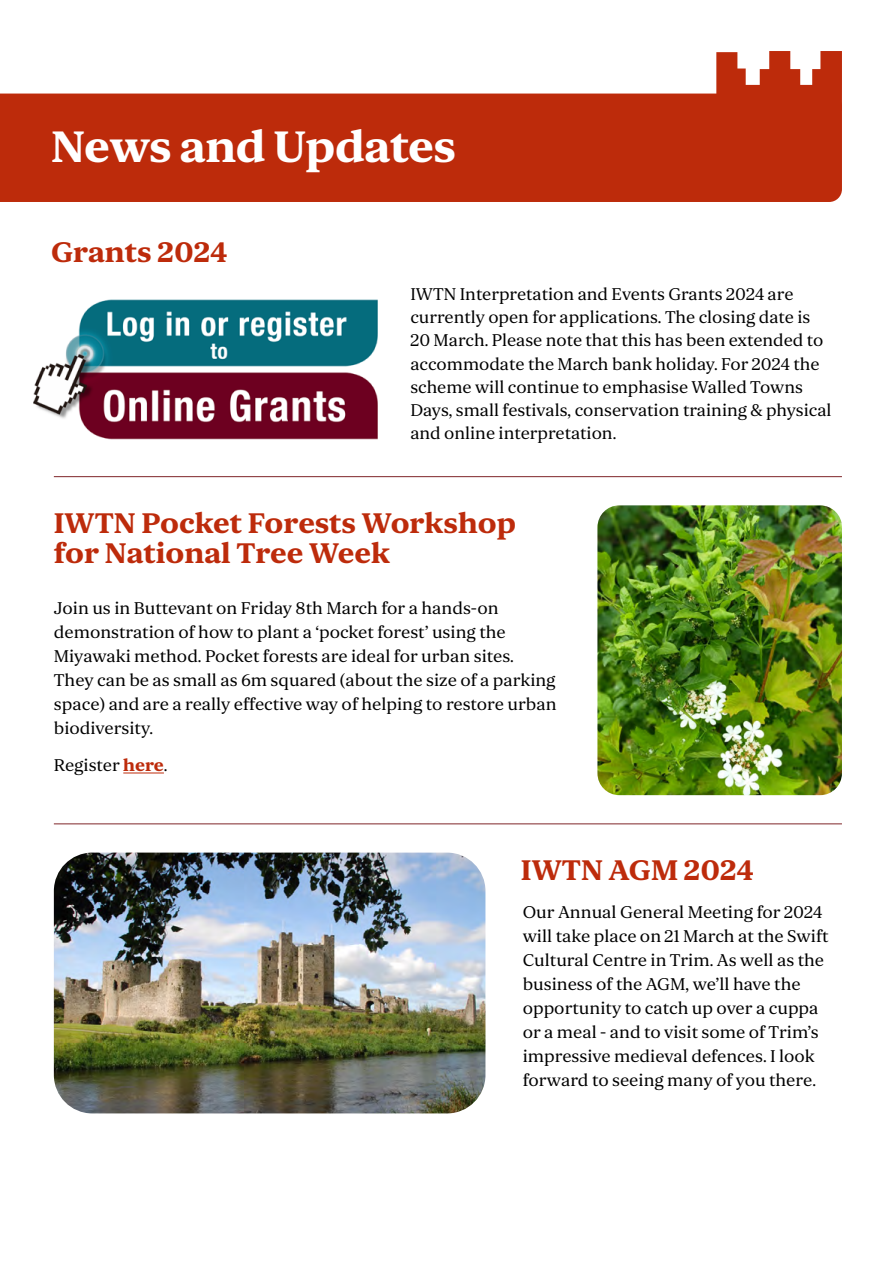
<style>
.page{position:relative;width:893px;height:1263px;background:#fff}
.page>*{position:absolute;margin:0;border:0;box-sizing:border-box;transform-origin:0 0}
.t1{font:700 46.5px "Orbikular";letter-spacing:-.01em;color:#fff}
.t2{font:700 30px/30px "Orbikular";color:#bd2b0b}
.t3{font:18px/24px "Orbikular";color:#000}
.s1{font-weight:700;color:#bd2b0b}
</style>
<div class="page">
<img style="left:54px;top:852px;width:431px;height:261px">
<hr style="left:123px;top:772px;width:41px;height:1px;background:#bd2b0b">
<img style="left:597px;top:505px;width:245px;height:290px">
<div style="left:0;top:94px;width:842px;height:108px;background:#bd2b0b"></div>
<svg style="left:716px;top:51px;width:126px;height:60px"></svg>
<hr style="left:54px;top:476px;width:788px;height:1px;background:#7f2529">
<hr style="left:54px;top:823px;width:788px;height:1px;background:#7f2529">
<img style="left:33px;top:299px;width:345px;height:141px">
<h1 class="t1" style="left:51px;top:114px;width:407px">News and Updates</h1>
<h2 class="t2" style="left:51px;top:235px;width:178px">Grants 2024</h2>
<p class="t3" style="left:410px;top:281px;width:423px;line-height:23.2px">IWTN Interpretation and Events Grants 2024 are currently open for applications. The closing date is 20 March. Please note that this has been extended to accommodate the March bank holiday. For 2024 the scheme will continue to emphasise Walled Towns Days, small festivals, conservation training &amp; physical and online interpretation.</p>
<h2 class="t2" style="left:54px;top:506px;width:464px">IWTN Pocket Forests Workshop for National Tree Week</h2>
<p class="t3" style="left:54px;top:595px;width:504px">Join us in Buttevant on Friday 8th March for a hands-on demonstration of how to plant a ‘pocket forest’ using the Miyawaki method. Pocket forests are ideal for urban sites.<br>They can be as small as 6m squared (about the size of a parking space) and are a really effective way of helping to restore urban biodiversity.</p>
<p class="t3" style="left:54px;top:752px;width:115px">Register <span class="s1">here</span>.</p>
<h2 class="t2" style="left:521px;top:853px;width:234px">IWTN AGM 2024</h2>
<p class="t3" style="left:523px;top:899px;width:307px">Our Annual General Meeting for 2024 will take place on 21 March at the Swift Cultural Centre in Trim. As well as the business of the AGM, we’ll have the opportunity to catch up over a cuppa or a meal - and to visit some of Trim’s impressive medieval defences. I look forward to seeing many of you there.</p>
</div>
